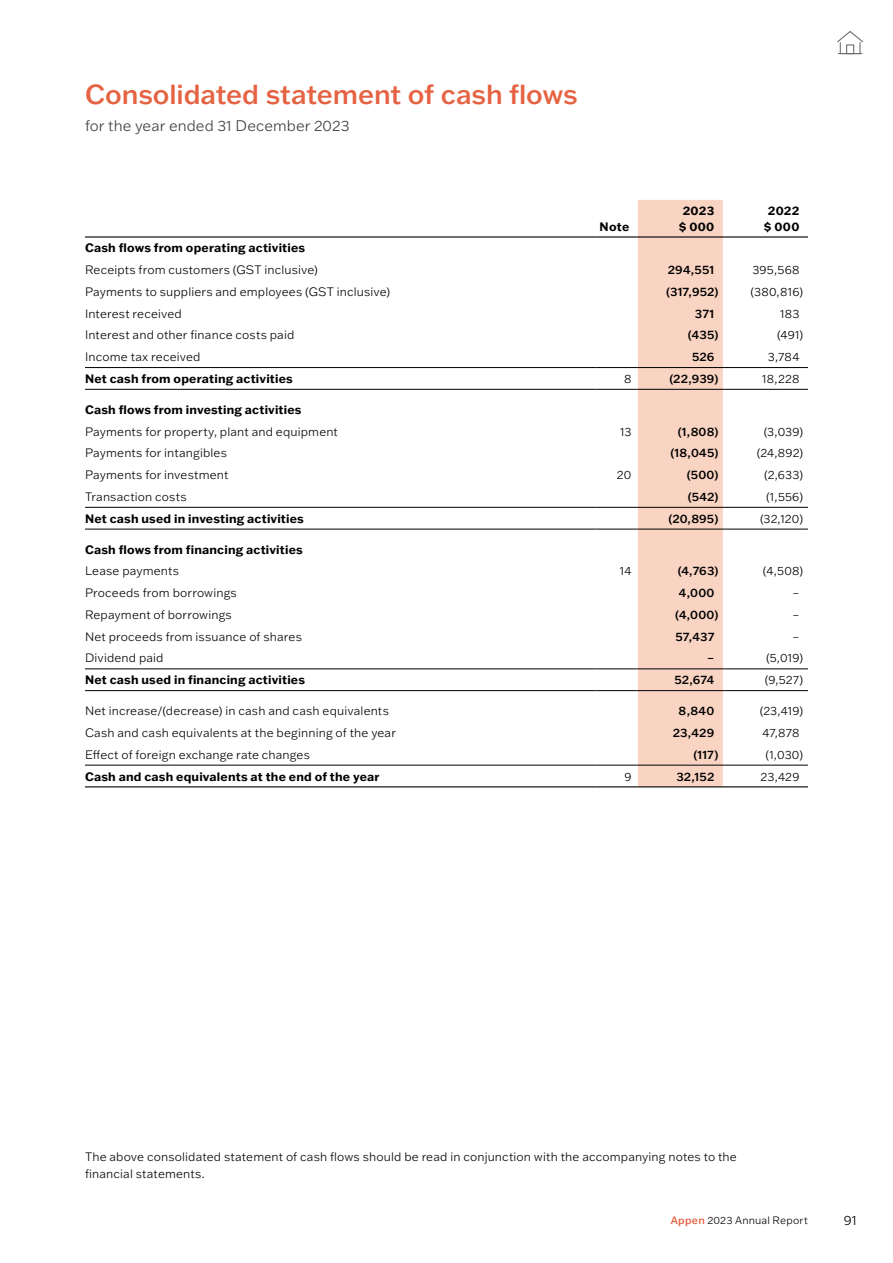
<style>
.page{position:relative;width:893px;height:1263px;background:#fff}
.page>*{position:absolute;margin:0;border:0;box-sizing:border-box;transform-origin:0 0}
.t1{font:500 27px "Franklin Gothic ATF";letter-spacing:-.005em;color:#e56342}
.t2{font:300 15px "Franklin Gothic ATF";letter-spacing:.005em;color:#3b3b3a}
.t3{font:300 13.5px "Franklin Gothic ATF";color:#000}
.t4{font:300 12px/16.5px "Franklin Gothic ATF";letter-spacing:.015em;color:#000}
.t5{font:700 12px "Franklin Gothic ATF";letter-spacing:.015em;color:#000}
.t6{font:500 12px "Franklin Gothic ATF";letter-spacing:.01em;color:#000}
.t7{font:300 10.5px "Franklin Gothic ATF";letter-spacing:.02em;color:#000}
.s1{font-weight:500;color:#e56342}
</style>
<div class="page">
<div style="left:638px;top:200px;width:85px;height:586px;background:#f9d4c3"></div>
<hr style="left:595px;top:367px;width:43px;height:1px;background:#000">
<hr style="left:638px;top:367px;width:85px;height:1px;background:#000">
<hr style="left:723px;top:367px;width:85px;height:1px;background:#000">
<hr style="left:595px;top:507px;width:43px;height:1px;background:#000">
<hr style="left:638px;top:507px;width:85px;height:1px;background:#000">
<hr style="left:723px;top:507px;width:85px;height:1px;background:#000">
<hr style="left:595px;top:669px;width:43px;height:1px;background:#000">
<hr style="left:638px;top:669px;width:85px;height:1px;background:#000">
<hr style="left:723px;top:669px;width:85px;height:1px;background:#000">
<hr style="left:85px;top:236px;width:510px;height:2px;background:#000">
<hr style="left:595px;top:236px;width:43px;height:2px;background:#000">
<hr style="left:723px;top:236px;width:85px;height:2px;background:#000">
<hr style="left:638px;top:236px;width:85px;height:2px;background:#000">
<hr style="left:85px;top:786px;width:510px;height:1px;background:#000">
<hr style="left:595px;top:786px;width:43px;height:1px;background:#000">
<hr style="left:638px;top:786px;width:85px;height:1px;background:#000">
<hr style="left:723px;top:786px;width:85px;height:1px;background:#000">
<hr style="left:85px;top:367px;width:510px;height:1px;background:#000">
<hr style="left:85px;top:389px;width:510px;height:1px;background:#000">
<hr style="left:595px;top:389px;width:43px;height:1px;background:#000">
<hr style="left:638px;top:389px;width:85px;height:1px;background:#000">
<hr style="left:723px;top:389px;width:85px;height:1px;background:#000">
<hr style="left:85px;top:507px;width:510px;height:1px;background:#000">
<hr style="left:85px;top:529px;width:510px;height:1px;background:#000">
<hr style="left:595px;top:529px;width:43px;height:1px;background:#000">
<hr style="left:638px;top:529px;width:85px;height:1px;background:#000">
<hr style="left:723px;top:529px;width:85px;height:1px;background:#000">
<hr style="left:85px;top:669px;width:510px;height:1px;background:#000">
<hr style="left:85px;top:690px;width:510px;height:1px;background:#000">
<hr style="left:595px;top:690px;width:43px;height:1px;background:#000">
<hr style="left:638px;top:690px;width:85px;height:1px;background:#000">
<hr style="left:723px;top:690px;width:85px;height:1px;background:#000">
<hr style="left:85px;top:765px;width:510px;height:1px;background:#000">
<hr style="left:595px;top:765px;width:43px;height:1px;background:#000">
<hr style="left:638px;top:765px;width:85px;height:1px;background:#000">
<hr style="left:723px;top:765px;width:85px;height:1px;background:#000">
<svg style="left:837px;top:31px;width:27px;height:24px"></svg>
<h1 class="t1" style="left:85px;top:77px;width:494px">Consolidated statement of cash flows</h1>
<p class="t2" style="left:85px;top:116px;width:266px">for the year ended 31 December 2023</p>
<p class="t5" style="left:683px;top:203px;width:33px">2023</p>
<p class="t5" style="left:768px;top:203px;width:33px">2022</p>
<p class="t5" style="left:600px;top:218px;width:31px">Note</p>
<p class="t5" style="left:679px;top:218px;width:37px">$ 000</p>
<p class="t5" style="left:764px;top:218px;width:37px">$ 000</p>
<p class="t5" style="left:85px;top:240px;width:222px">Cash flows from operating activities</p>
<p class="t4" style="left:85px;top:261px;width:234px">Receipts from customers (GST inclusive)</p>
<p class="t6" style="left:668px;top:262px;width:48px">294,551</p>
<p class="t4" style="left:752px;top:261px;width:48px">395,568</p>
<p class="t4" style="left:85px;top:283px;width:307px">Payments to suppliers and employees (GST inclusive)</p>
<p class="t6" style="left:666px;top:284px;width:54px">(317,952)</p>
<p class="t4" style="left:750px;top:283px;width:54px">(380,816)</p>
<p class="t4" style="left:85px;top:305px;width:98px">Interest received</p>
<p class="t6" style="left:695px;top:305px;width:21px">371</p>
<p class="t4" style="left:780px;top:305px;width:21px">183</p>
<p class="t4" style="left:85px;top:327px;width:211px">Interest and other finance costs paid</p>
<p class="t6" style="left:688px;top:327px;width:32px">(435)</p>
<p class="t4" style="left:777px;top:327px;width:28px">(491)</p>
<p class="t4" style="left:85px;top:348px;width:117px">Income tax received</p>
<p class="t6" style="left:692px;top:349px;width:24px">526</p>
<p class="t4" style="left:768px;top:348px;width:33px">3,784</p>
<p class="t5" style="left:85px;top:371px;width:209px">Net cash from operating activities</p>
<p class="t4" style="left:624px;top:370px;width:9px">8</p>
<p class="t6" style="left:669px;top:371px;width:50px">(22,939)</p>
<p class="t4" style="left:762px;top:370px;width:39px">18,228</p>
<p class="t5" style="left:85px;top:401px;width:218px">Cash flows from investing activities</p>
<p class="t4" style="left:85px;top:423px;width:254px">Payments for property, plant and equipment</p>
<p class="t4" style="left:620px;top:423px;width:13px">13</p>
<p class="t6" style="left:678px;top:423px;width:42px">(1,808)</p>
<p class="t4" style="left:764px;top:423px;width:41px">(3,039)</p>
<p class="t4" style="left:85px;top:445px;width:143px">Payments for intangibles</p>
<p class="t6" style="left:670px;top:445px;width:49px">(18,045)</p>
<p class="t4" style="left:757px;top:445px;width:48px">(24,892)</p>
<p class="t4" style="left:85px;top:466px;width:145px">Payments for investment</p>
<p class="t4" style="left:617px;top:466px;width:16px">20</p>
<p class="t6" style="left:687px;top:467px;width:33px">(500)</p>
<p class="t4" style="left:764px;top:466px;width:40px">(2,633)</p>
<p class="t4" style="left:85px;top:488px;width:103px">Transaction costs</p>
<p class="t6" style="left:688px;top:489px;width:32px">(542)</p>
<p class="t4" style="left:766px;top:488px;width:38px">(1,556)</p>
<p class="t5" style="left:85px;top:510px;width:220px">Net cash used in investing activities</p>
<p class="t6" style="left:668px;top:510px;width:51px">(20,895)</p>
<p class="t4" style="left:760px;top:510px;width:45px">(32,120)</p>
<p class="t5" style="left:85px;top:541px;width:219px">Cash flows from financing activities</p>
<p class="t4" style="left:85px;top:563px;width:96px">Lease payments</p>
<p class="t4" style="left:620px;top:563px;width:13px">14</p>
<p class="t6" style="left:678px;top:563px;width:42px">(4,763)</p>
<p class="t4" style="left:763px;top:563px;width:42px">(4,508)</p>
<p class="t4" style="left:85px;top:584px;width:153px">Proceeds from borrowings</p>
<p class="t6" style="left:679px;top:585px;width:37px">4,000</p>
<p class="t4" style="left:792px;top:584px;width:8px">–</p>
<p class="t4" style="left:85px;top:606px;width:148px">Repayment of borrowings</p>
<p class="t6" style="left:675px;top:607px;width:45px">(4,000)</p>
<p class="t4" style="left:792px;top:606px;width:8px">–</p>
<p class="t4" style="left:85px;top:628px;width:218px">Net proceeds from issuance of shares</p>
<p class="t6" style="left:675px;top:628px;width:40px">57,437</p>
<p class="t4" style="left:792px;top:628px;width:8px">–</p>
<p class="t4" style="left:85px;top:650px;width:80px">Dividend paid</p>
<p class="t6" style="left:707px;top:650px;width:9px">–</p>
<p class="t4" style="left:766px;top:650px;width:39px">(5,019)</p>
<p class="t5" style="left:85px;top:672px;width:222px">Net cash used in financing activities</p>
<p class="t6" style="left:674px;top:672px;width:41px">52,674</p>
<p class="t4" style="left:765px;top:671px;width:40px">(9,527)</p>
<p class="t4" style="left:85px;top:702px;width:305px">Net increase/(decrease) in cash and cash equivalents</p>
<p class="t6" style="left:679px;top:703px;width:37px">8,840</p>
<p class="t4" style="left:760px;top:702px;width:45px">(23,419)</p>
<p class="t4" style="left:85px;top:724px;width:312px">Cash and cash equivalents at the beginning of the year</p>
<p class="t6" style="left:673px;top:725px;width:43px">23,429</p>
<p class="t4" style="left:763px;top:724px;width:38px">47,878</p>
<p class="t4" style="left:85px;top:746px;width:226px">Effect of foreign exchange rate changes</p>
<p class="t6" style="left:693px;top:746px;width:26px">(117)</p>
<p class="t4" style="left:766px;top:746px;width:39px">(1,030)</p>
<p class="t5" style="left:85px;top:768px;width:296px">Cash and cash equivalents at the end of the year</p>
<p class="t4" style="left:624px;top:768px;width:9px">9</p>
<p class="t6" style="left:676px;top:768px;width:39px">32,152</p>
<p class="t4" style="left:761px;top:768px;width:40px">23,429</p>
<p class="t4" style="left:85px;top:1148px;width:653px">The above consolidated statement of cash flows should be read in conjunction with the accompanying notes to the financial statements.</p>
<p class="t7" style="left:671px;top:1213px;width:139px"><span class="s1">Appen</span> 2023 Annual Report</p>
<p class="t3" style="left:844px;top:1211px;width:15px">91</p>
</div>
